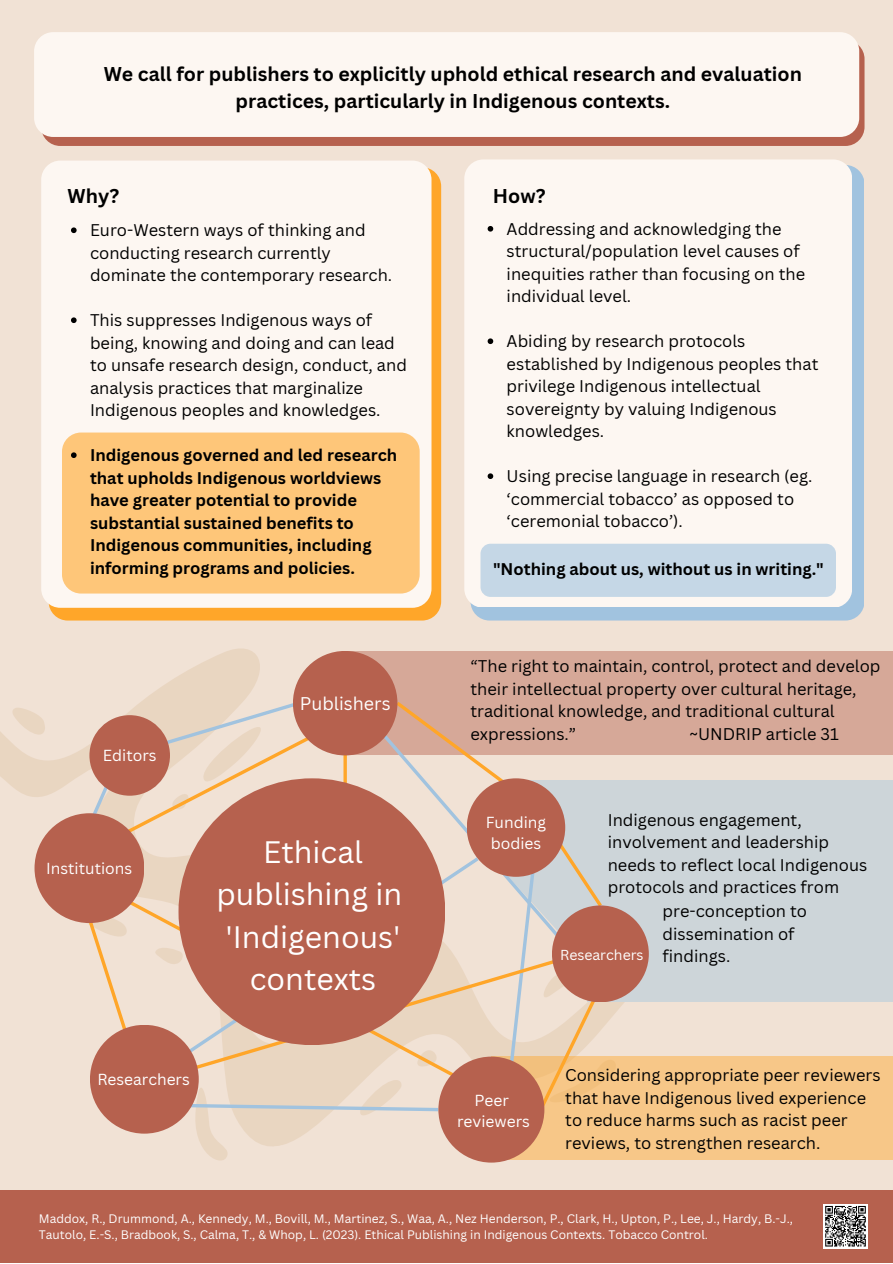
<style>
.page{position:relative;width:893px;height:1264px;background:#fff}
.page>*{position:absolute;margin:0;border:0;box-sizing:border-box;transform-origin:0 0}
.t1{font:30.15px/42.3px "Canva Sans";color:#fff;text-align:center}
.t2{font:700 19.5px/27px "Canva Sans";color:#000;text-align:center}
.t3{font:17.85px "Canva Sans";color:#fff}
.t4{font:16.5px/22.5px "Canva Sans";color:#000}
.t5{font:700 16.5px/22.5px "Canva Sans";color:#000}
.t6{font:15.6px/21.1px "Canva Sans";color:#fff;text-align:center}
.t7{font:14.1px "Canva Sans";color:#fff}
.t8{font:12px/16px "Canva Sans";color:#fff}
</style>
<div class="page">
<div style="left:0;top:0;width:892px;height:1262px;background:#f1e2d5"></div>
<div style="left:601px;top:876px;width:291px;height:29px;background:#cdd5d9"></div>
<div style="left:516px;top:780px;width:376px;height:96px;background:#cdd5d9"></div>
<svg style="left:0;top:577px;width:742px;height:583px"></svg>
<div style="left:491px;top:1056px;width:401px;height:103px;background:#f7c788"></div>
<div style="left:349px;top:651px;width:543px;height:103px;background:#d6a898"></div>
<div style="left:0;top:1189px;width:892px;height:73px;background:#b6614e"></div>
<div style="left:587px;top:905px;width:305px;height:96px;background:#cdd5d9"></div>
<svg style="left:10px;top:695px;width:631px;height:468px"></svg>
<div style="left:552px;top:905px;width:96px;height:97px;background:#b6614e;border-radius:50%"></div>
<div style="left:438px;top:1056px;width:106px;height:106px;background:#b6614e;border-radius:50%"></div>
<div style="left:293px;top:651px;width:104px;height:104px;background:#b6614e;border-radius:50%"></div>
<div style="left:89px;top:715px;width:81px;height:80px;background:#b6614e;border-radius:50%"></div>
<div style="left:49px;top:167px;width:392px;height:453px;background:#ffa629;border-radius:19px"></div>
<div style="left:41px;top:161px;width:390px;height:447px;background:#fdf7f2;border-radius:19px"></div>
<div style="left:41px;top:40px;width:823px;height:105px;background:#b6614e;border-radius:19px"></div>
<div style="left:34px;top:32px;width:825px;height:105px;background:#fdf7f2;border-radius:19px"></div>
<div style="left:470px;top:165px;width:393px;height:455px;background:#a1c3df;border-radius:19px"></div>
<div style="left:464px;top:159px;width:387px;height:448px;background:#fdf7f2;border-radius:19px"></div>
<div style="left:62px;top:432px;width:357px;height:161px;background:#fec679;border-radius:19px"></div>
<div style="left:480px;top:543px;width:355px;height:54px;background:#c5d7e6;border-radius:10px"></div>
<svg style="left:823px;top:1204px;width:44px;height:44px"></svg>
<svg style="left:824px;top:1205px;width:42px;height:41px;background:#858585"></svg>
<svg style="left:71px;top:227px;width:6px;height:6px"></svg>
<svg style="left:71px;top:317px;width:6px;height:6px"></svg>
<svg style="left:71px;top:452px;width:6px;height:6px"></svg>
<svg style="left:487px;top:226px;width:6px;height:5px"></svg>
<svg style="left:487px;top:338px;width:6px;height:6px"></svg>
<svg style="left:487px;top:473px;width:6px;height:6px"></svg>
<p class="t2" style="left:104px;top:60px;width:699px">We call for publishers to explicitly uphold ethical research and evaluation practices, particularly in Indigenous contexts.</p>
<p class="t2" style="left:68px;top:181px;width:53px">Why?</p>
<p class="t2" style="left:493px;top:181px;width:54px">How?</p>
<p class="t4" style="left:90px;top:219px;width:304px">Euro-Western ways of thinking and conducting research currently dominate the contemporary research.</p>
<p class="t4" style="left:90px;top:309px;width:318px">This suppresses Indigenous ways of being, knowing and doing and can lead to unsafe research design, conduct, and analysis practices that marginalize Indigenous peoples and knowledges.</p>
<p class="t5" style="left:90px;top:444px;width:309px">Indigenous governed and led research that upholds Indigenous worldviews have greater potential to provide substantial sustained benefits to Indigenous communities, including informing programs and policies.</p>
<p class="t4" style="left:506px;top:217px;width:300px">Addressing and acknowledging the structural/population level causes of inequities rather than focusing on the individual level.</p>
<p class="t4" style="left:506px;top:330px;width:313px">Abiding by research protocols established by Indigenous peoples that privilege Indigenous intellectual sovereignty by valuing Indigenous knowledges.</p>
<p class="t4" style="left:506px;top:464px;width:307px">Using precise language in research (eg. ‘commercial tobacco’ as opposed to ‘ceremonial tobacco’).</p>
<p class="t5" style="left:493px;top:557px;width:332px">"Nothing about us, without us in writing."</p>
<p class="t6" style="left:103px;top:744px;width:55px">Editors</p>
<p class="t6" style="left:46px;top:856px;width:88px">Institutions</p>
<p class="t3" style="left:300px;top:690px;width:92px">Publishers</p>
<h1 class="t1" style="left:216px;top:830px;width:187px">Ethical publishing in 'Indigenous' contexts</h1>
<p class="t6" style="left:97px;top:1068px;width:94px">Researchers</p>
<p class="t4" style="left:470px;top:655px;width:411px">“The right to maintain, control, protect and develop their intellectual property over cultural heritage, traditional knowledge, and traditional cultural expressions.”</p>
<p class="t4" style="left:689px;top:722px;width:151px">~UNDRIP article 31</p>
<p class="t6" style="left:485px;top:811px;width:62px">Funding bodies</p>
<p class="t4" style="left:607px;top:808px;width:261px">Indigenous engagement, involvement and leadership needs to reflect local Indigenous protocols and practices from</p>
<p class="t7" style="left:560px;top:944px;width:85px">Researchers</p>
<p class="t4" style="left:662px;top:899px;width:146px">pre-conception to dissemination of findings.</p>
<p class="t6" style="left:457px;top:1089px;width:74px">Peer reviewers</p>
<p class="t4" style="left:565px;top:1063px;width:317px">Considering appropriate peer reviewers that have Indigenous lived experience to reduce harms such as racist peer reviews, to strengthen research.</p>
<p class="t8" style="left:39px;top:1210px;width:755px">Maddox, R., Drummond, A., Kennedy, M., Bovill, M., Martinez, S., Waa, A., Nez Henderson, P., Clark, H., Upton, P., Lee, J., Hardy, B.-J.,<br>Tautolo, E.-S., Bradbook, S., Calma, T., &amp; Whop, L. (2023). Ethical Publishing in Indigenous Contexts. Tobacco Control.</p>
</div>
